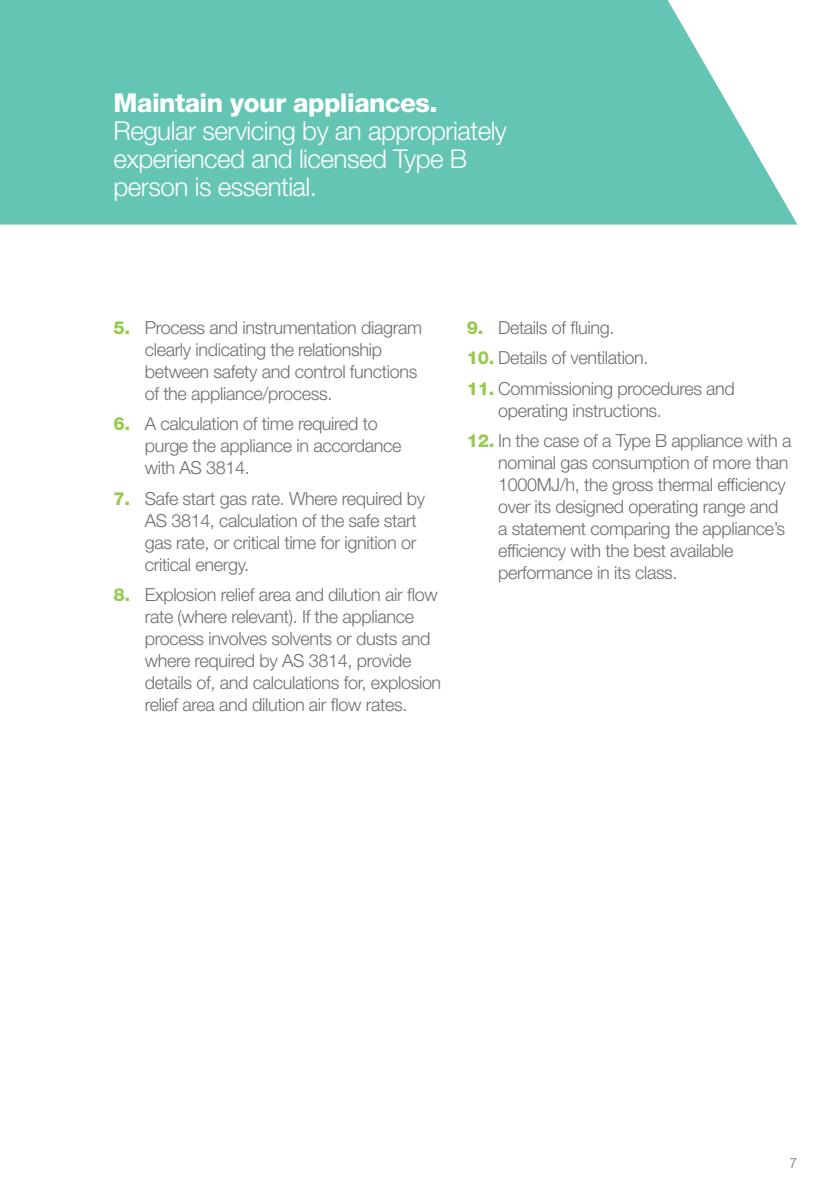
<style>
.page{position:relative;width:840px;height:1191px;background:#fff}
.page>*{position:absolute;margin:0;border:0;box-sizing:border-box;transform-origin:0 0}
.t1{font:300 26px/28px "Helvetica Neue LT Std";letter-spacing:-.02em;color:#fff}
.t2{font:800 26px "Helvetica Neue LT Std";letter-spacing:-.02em;color:#fff}
.t3{font:300 18px/22px "Helvetica Neue LT Std";letter-spacing:-.02em;color:#6d6e71}
.t4{font:300 14px "Helvetica Neue LT Std";color:#6d6e71}
.s1{font-weight:800;color:#96ca4f}
</style>
<div class="page">
<svg style="left:0;top:0;width:797px;height:225px;background:#71c9ba"></svg>
<h1 class="t2" style="left:113px;top:88px;width:325px">Maintain your appliances.</h1>
<h1 class="t1" style="left:113px;top:116px;width:395px">Regular servicing by an appropriately experienced and licensed Type B person is essential.</h1>
<p class="t3" style="left:145px;top:316px;width:279px;text-indent:-31px"><span class="s1">5.</span> Process and instrumentation diagram clearly indicating the relationship between safety and control functions of the appliance/process.</p>
<p class="t3" style="left:145px;top:412px;width:258px;text-indent:-31px"><span class="s1">6.</span> A calculation of time required to purge the appliance in accordance with AS 3814.</p>
<p class="t3" style="left:145px;top:487px;width:282px;text-indent:-31px"><span class="s1">7.</span> Safe start gas rate. Where required by AS 3814, calculation of the safe start gas rate, or critical time for ignition or critical energy.</p>
<p class="t3" style="left:145px;top:583px;width:298px;text-indent:-31px"><span class="s1">8.</span> Explosion relief area and dilution air flow rate (where relevant). If the appliance process involves solvents or dusts and where required by AS 3814, provide details of, and calculations for, explosion relief area and dilution air flow rates.</p>
<p class="t3" style="left:466px;top:316px;width:149px"><span class="s1">9.</span> Details of fluing.</p>
<p class="t3" style="left:466px;top:346px;width:183px"><span class="s1">10.</span> Details of ventilation.</p>
<p class="t3" style="left:497px;top:377px;width:238px;text-indent:-31px"><span class="s1">11.</span> Commissioning procedures and operating instructions.</p>
<p class="t3" style="left:497px;top:429px;width:295px;text-indent:-31px"><span class="s1">12.</span> In the case of a Type B appliance with a nominal gas consumption of more than 1000MJ/h, the gross thermal efficiency over its designed operating range and a statement comparing the appliance’s efficiency with the best available performance in its class.</p>
<p class="t4" style="left:789px;top:1154px;width:9px">7</p>
</div>
